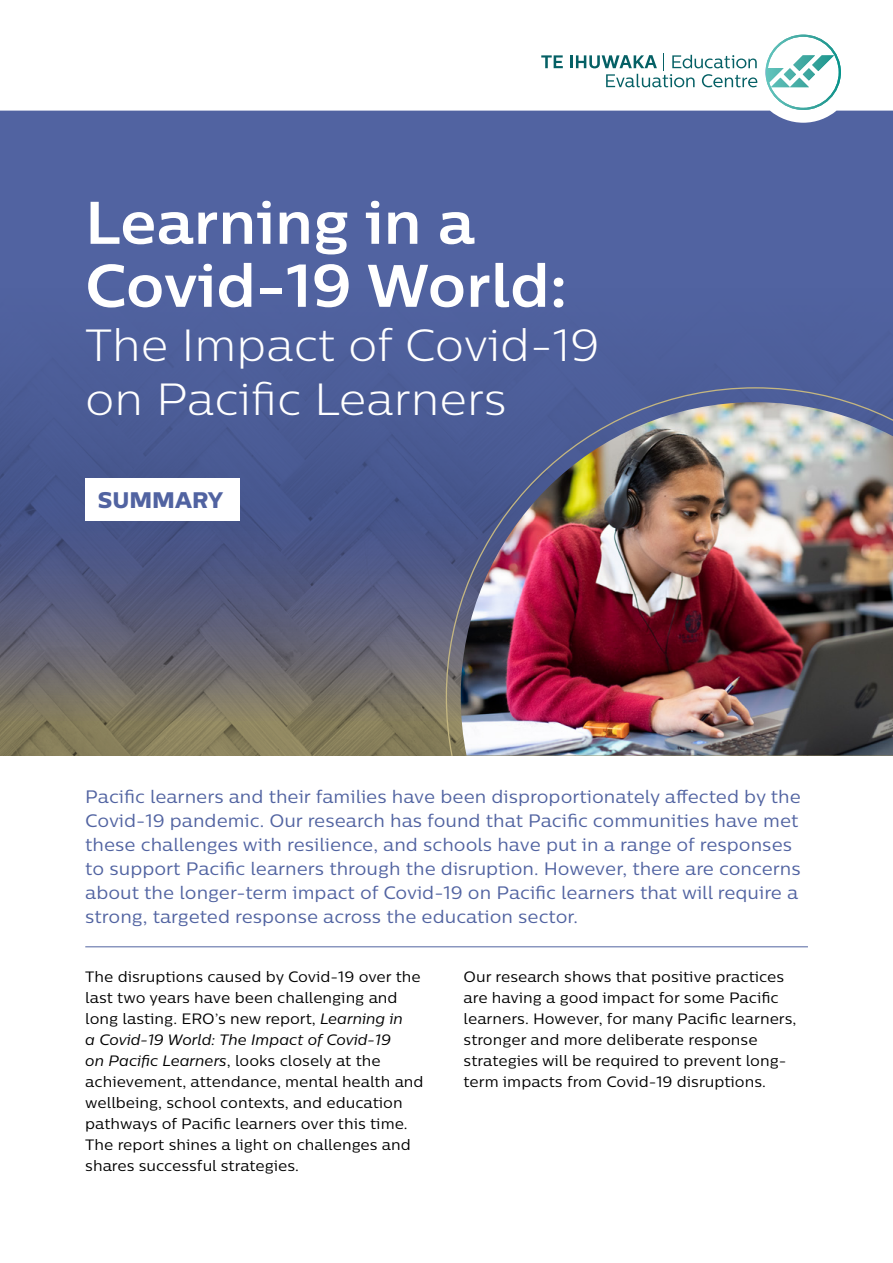
<style>
.page{position:relative;width:893px;height:1263px;background:#fff}
.page>*{position:absolute;margin:0;border:0;box-sizing:border-box;transform-origin:0 0}
.t1{font:700 60px/63px "Centrale Sans";color:#fff}
.t2{font:300 45px/54px "Centrale Sans";color:#fff}
.t3{font:22.5px "Centrale Sans X Bold";color:#5163a1}
.t4{font:18px/24px "Centrale Sans";color:#5163a1}
.t5{font:15px/21px "Centrale Sans";color:#000}
.s1{font-style:italic}
</style>
<div class="page">
<img style="left:0;top:123px;width:893px;height:632px">
<svg style="left:0;top:34px;width:893px;height:89px"></svg>
<svg style="left:541px;top:55px;width:22px;height:13px"></svg>
<svg style="left:570px;top:54px;width:187px;height:33px"></svg>
<svg style="left:765px;top:35px;width:76px;height:75px"></svg>
<svg style="left:445px;top:387px;width:448px;height:368px;background:#58638d"></svg>
<img style="left:461px;top:402px;width:432px;height:353px">
<hr style="left:85px;top:946px;width:723px;height:1px;background:#5163a1">
<div style="left:85px;top:479px;width:154px;height:42px;background:#fff"></div>
<h1 class="t1" style="left:85px;top:190px;width:484px">Learning in a<br>Covid-19 World:</h1>
<h2 class="t2" style="left:85px;top:317px;width:516px">The Impact of Covid-19 on Pacific Learners</h2>
<h3 class="t3" style="left:98px;top:485px;width:127px">SUMMARY</h3>
<p class="t4" style="left:85px;top:784px;width:717px">Pacific learners and their families have been disproportionately affected by the Covid-19 pandemic. Our research has found that Pacific communities have met these challenges with resilience, and schools have put in a range of responses to support Pacific learners through the disruption. However, there are concerns about the longer-term impact of Covid-19 on Pacific learners that will require a strong, targeted response across the education sector.</p>
<p class="t5" style="left:85px;top:966px;width:340px">The disruptions caused by Covid-19 over the last two years have been challenging and long lasting. ERO’s new report, <span class="s1">Learning in<br>a Covid-19 World: The Impact of Covid-19<br>on Pacific Learners</span>, looks closely at the achievement, attendance, mental health and wellbeing, school contexts, and education pathways of Pacific learners over this time.<br>The report shines a light on challenges and shares successful strategies.</p>
<p class="t5" style="left:464px;top:966px;width:334px">Our research shows that positive practices are having a good impact for some Pacific learners. However, for many Pacific learners, stronger and more deliberate response strategies will be required to prevent long&shy;term impacts from Covid-19 disruptions.</p>
</div>
